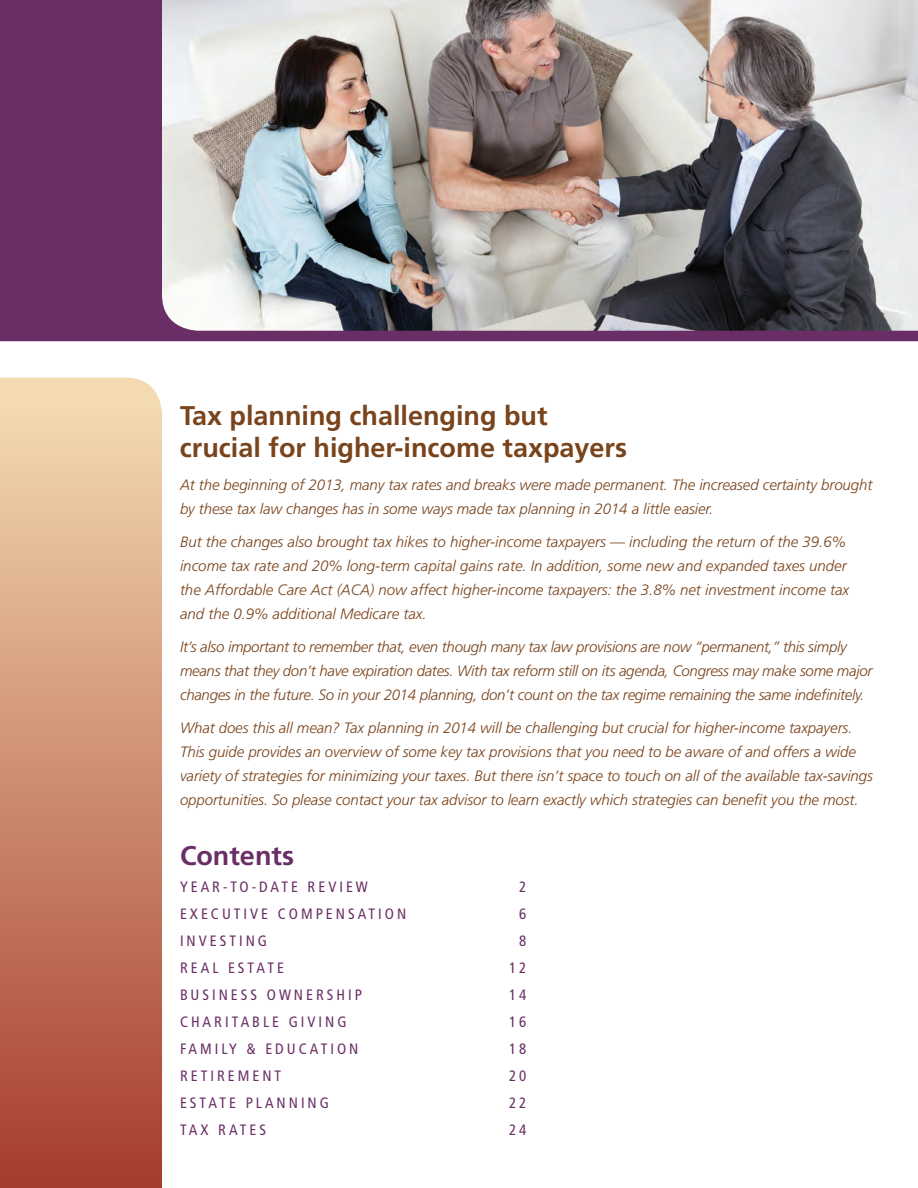
<style>
.page{position:relative;width:918px;height:1188px;background:#fff}
.page>*{position:absolute;margin:0;border:0;box-sizing:border-box;transform-origin:0 0}
.TOC_Headline{font:700 27px/32.4px "Frutiger LT Std";color:#79431b}
.TOC_Headline-2{font:700 27px "Frutiger LT Std";color:#692e65}
.Intro_Paragraph{font:italic 300 15px/24px "Frutiger LT Std";letter-spacing:-.005em;color:#79431b}
.TOC_Section_Head{font:condensed 15px "Frutiger LT Std";letter-spacing:.2em;color:#692e65}
</style>
<div class="page">
<div style="left:0;top:378px;width:161px;height:27px;background:#f4dab1"></div>
<svg style="left:0;top:405px;width:162px;height:783px;background:#cc8a6d"></svg>
<img style="left:0;top:0;width:918px;height:341px">
<p class="TOC_Headline" style="left:180px;top:399px;width:449px">Tax planning challenging but crucial for higher-income taxpayers</p>
<p class="Intro_Paragraph" style="left:180px;top:473px;width:694px">At the beginning of 2013, many tax rates and breaks were made permanent. The increased certainty brought by these tax law changes has in some ways made tax planning in 2014 a little easier.</p>
<p class="Intro_Paragraph" style="left:180px;top:530px;width:671px">But the changes also brought tax hikes to higher-income taxpayers — including the return of the 39.6% income tax rate and 20% long-term capital gains rate. In addition, some new and expanded taxes under the Affordable Care Act (ACA) now affect higher-income taxpayers: the 3.8% net investment income tax and the 0.9% additional Medicare tax.</p>
<p class="Intro_Paragraph" style="left:180px;top:635px;width:694px">It’s also important to remember that, even though many tax law provisions are now “permanent,” this simply means that they don’t have expiration dates. With tax reform still on its agenda, Congress may make some major changes in the future. So in your 2014 planning, don’t count on the tax regime remaining the same indefinitely.</p>
<p class="Intro_Paragraph" style="left:180px;top:716px;width:694px">What does this all mean? Tax planning in 2014 will be challenging but crucial for higher-income taxpayers.<br>This guide provides an overview of some key tax provisions that you need to be aware of and offers a wide variety of strategies for minimizing your taxes. But there isn’t space to touch on all of the available tax-savings opportunities. So please contact your tax advisor to learn exactly which strategies can benefit you the most.</p>
<p class="TOC_Headline-2" style="left:180px;top:839px;width:115px">Contents</p>
<p class="TOC_Section_Head" style="left:180px;top:878px;width:189px">YEAR-TO-DATE REVIEW</p>
<p class="TOC_Section_Head" style="left:519px;top:878px;width:9px">2</p>
<p class="TOC_Section_Head" style="left:180px;top:905px;width:228px">EXECUTIVE COMPENSATION</p>
<p class="TOC_Section_Head" style="left:519px;top:905px;width:9px">6</p>
<p class="TOC_Section_Head" style="left:180px;top:932px;width:89px">INVESTING</p>
<p class="TOC_Section_Head" style="left:519px;top:932px;width:9px">8</p>
<p class="TOC_Section_Head" style="left:180px;top:959px;width:106px">REAL ESTATE</p>
<p class="TOC_Section_Head" style="left:509px;top:959px;width:19px">12</p>
<p class="TOC_Section_Head" style="left:180px;top:986px;width:183px">BUSINESS OWNERSHIP</p>
<p class="TOC_Section_Head" style="left:509px;top:986px;width:19px">14</p>
<p class="TOC_Section_Head" style="left:180px;top:1013px;width:168px">CHARITABLE GIVING</p>
<p class="TOC_Section_Head" style="left:509px;top:1013px;width:19px">16</p>
<p class="TOC_Section_Head" style="left:180px;top:1040px;width:180px">FAMILY &amp; EDUCATION</p>
<p class="TOC_Section_Head" style="left:509px;top:1040px;width:19px">18</p>
<p class="TOC_Section_Head" style="left:180px;top:1067px;width:103px">RETIREMENT</p>
<p class="TOC_Section_Head" style="left:509px;top:1067px;width:19px">20</p>
<p class="TOC_Section_Head" style="left:180px;top:1094px;width:151px">ESTATE PLANNING</p>
<p class="TOC_Section_Head" style="left:509px;top:1094px;width:19px">22</p>
<p class="TOC_Section_Head" style="left:180px;top:1121px;width:88px">TAX RATES</p>
<p class="TOC_Section_Head" style="left:509px;top:1121px;width:19px">24</p>
</div>
